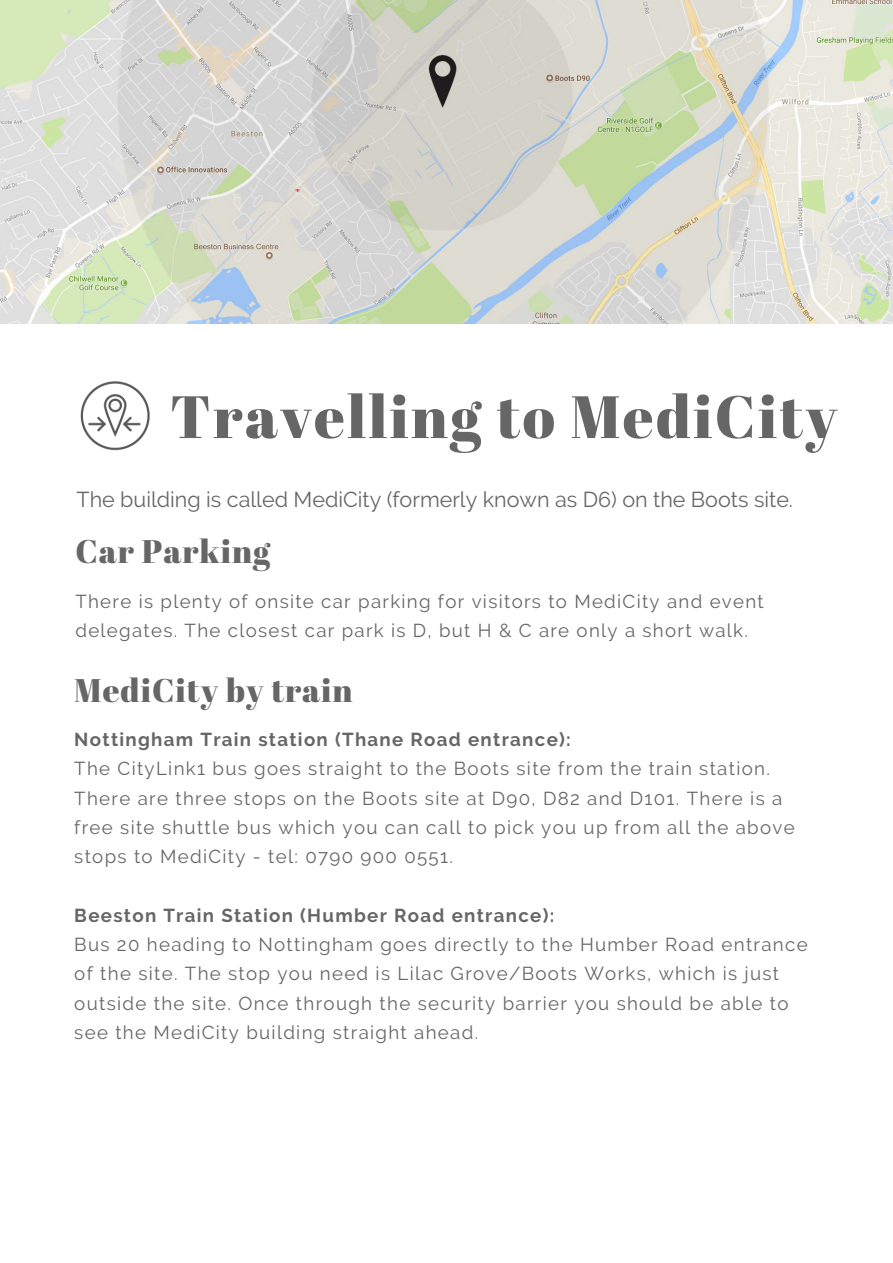
<style>
.page{position:relative;width:893px;height:1263px;background:#fff}
.page>*{position:absolute;margin:0;border:0;box-sizing:border-box;transform-origin:0 0}
.t1{font:59.55px "Abril Fatface";letter-spacing:.04em;color:#666}
.t2{font:32.7px "Abril Fatface";letter-spacing:.03em;color:#666}
.t3{font:21.45px "Raleway";color:#666}
.t4{font:18.75px/29.2px "Raleway";letter-spacing:.07em;color:#666}
.t5{font:700 18.75px "Raleway";letter-spacing:.07em;color:#666}
.t6{font:18.6px/29.2px "Raleway";letter-spacing:.07em;color:#666}
</style>
<div class="page">
<img style="left:0;top:0;width:893px;height:323px">
<img style="left:80px;top:381px;width:70px;height:70px">
<h1 class="t1" style="left:170px;top:375px;width:668px">Travelling to MediCity</h1>
<p class="t3" style="left:77px;top:487px;width:718px">The building is called MediCity (formerly known as D6) on the Boots site.</p>
<h2 class="t2" style="left:75px;top:528px;width:196px">Car Parking</h2>
<p class="t6" style="left:75px;top:586px;width:690px">There is plenty of onsite car parking for visitors to MediCity and event delegates. The closest car park is D, but H &amp; C are only a short walk.</p>
<h2 class="t2" style="left:74px;top:667px;width:280px">MediCity by train</h2>
<p class="t5" style="left:74px;top:728px;width:498px">Nottingham Train station (Thane Road entrance):</p>
<p class="t4" style="left:74px;top:754px;width:722px">The CityLink1 bus goes straight to the Boots site from the train station.<br>There are three stops on the Boots site at D90, D82 and D101. There is a free site shuttle bus which you can call to pick you up from all the above stops to MediCity - tel: 0790 900 0551.</p>
<p class="t5" style="left:74px;top:904px;width:482px">Beeston Train Station (Humber Road entrance):</p>
<p class="t4" style="left:74px;top:930px;width:735px">Bus 20 heading to Nottingham goes directly to the Humber Road entrance of the site. The stop you need is Lilac Grove/Boots Works, which is just outside the site. Once through the security barrier you should be able to see the MediCity building straight ahead.</p>
</div>
